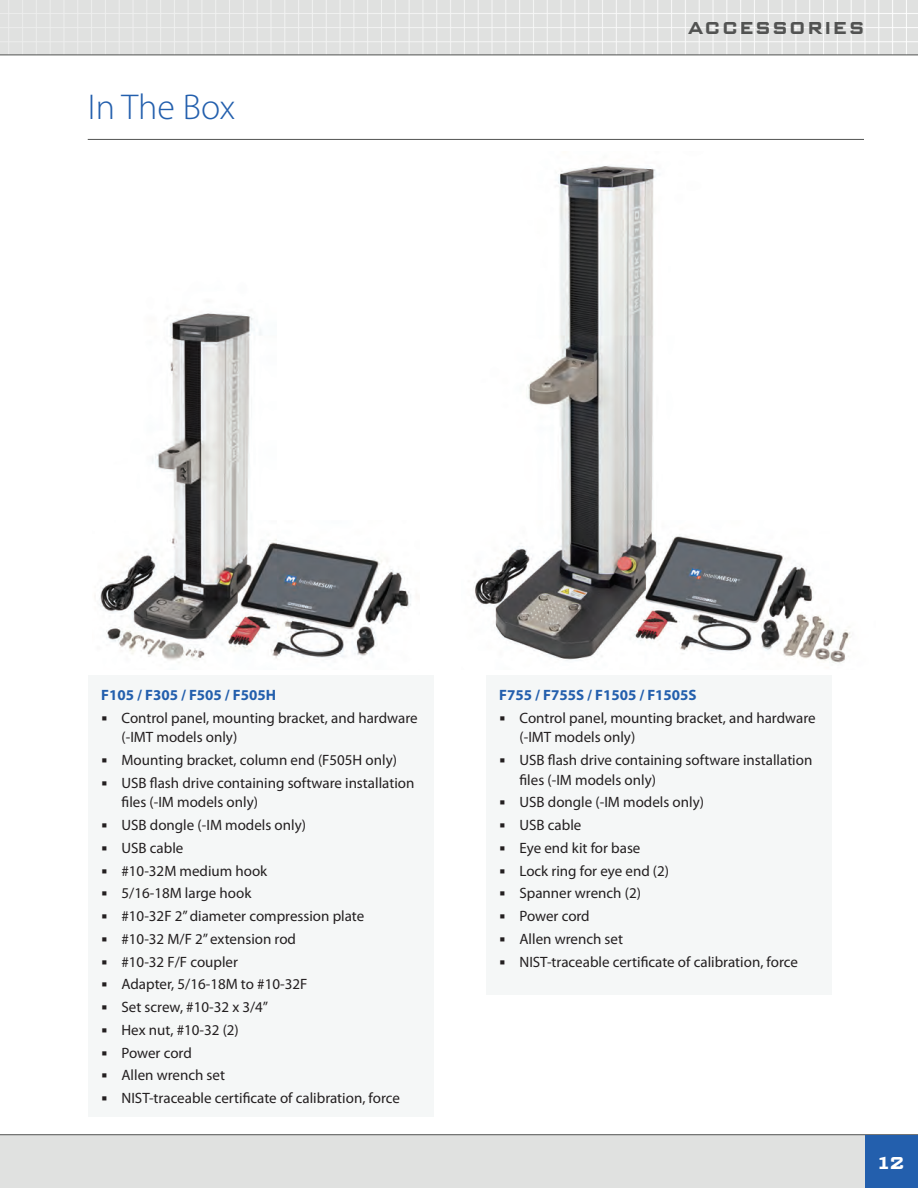
<style>
.page{position:relative;width:918px;height:1188px;background:#fff}
.page>*{position:absolute;margin:0;border:0;box-sizing:border-box;transform-origin:0 0}
.t1{font:300 36px "Myriad Pro";color:#235fad}
.t2{font:700 18px "Bank Sans Caps EFEL";letter-spacing:.13em;color:#525352}
.t3{font:700 18px "Bank Sans Caps EFEL";color:#fff}
.t4{font:15px/19.5px "Myriad Pro";color:#231f20}
.t5{font:700 15px "Myriad Pro";color:#235fad}
.s1{font-family:"Acumin Pro";font-size:18px}
</style>
<div class="page">
<div style="left:0;top:1134px;width:918px;height:54px;background:#e0e1e0"></div>
<div style="left:865px;top:1135px;width:53px;height:53px;background:#235fad"></div>
<img style="left:0;top:0;width:918px;height:55px">
<hr style="left:0;top:55px;width:918px;height:1px;background:#525352">
<hr style="left:88px;top:139px;width:776px;height:1px;background:#525352">
<div style="left:88px;top:675px;width:345px;height:441px;background:#f5f7f7"></div>
<div style="left:486px;top:675px;width:345px;height:319px;background:#f5f7f7"></div>
<img style="left:474px;top:165px;width:377px;height:498px">
<img style="left:99px;top:313px;width:312px;height:350px">
<h1 class="t1" style="left:88px;top:85px;width:149px">In The Box</h1>
<p class="t2" style="left:688px;top:17px;width:177px">ACCESSORIES</p>
<p class="t5" style="left:101px;top:685px;width:176px">F105 / F305 / F505 / F505H</p>
<p class="t4" style="left:122px;top:708px;width:298px;text-indent:-20px"><span class="s1">■</span> Control panel, mounting bracket, and hardware (-IMT models only)</p>
<p class="t4" style="left:101px;top:750px;width:297px"><span class="s1">■</span> Mounting bracket, column end (F505H only)</p>
<p class="t4" style="left:122px;top:773px;width:294px;text-indent:-20px"><span class="s1">■</span> USB flash drive containing software installation files (-IM models only)</p>
<p class="t4" style="left:101px;top:815px;width:206px"><span class="s1">■</span> USB dongle (-IM models only)</p>
<p class="t4" style="left:101px;top:838px;width:84px"><span class="s1">■</span> USB cable</p>
<p class="t4" style="left:101px;top:861px;width:168px"><span class="s1">■</span> #10-32M medium hook</p>
<p class="t4" style="left:101px;top:883px;width:152px"><span class="s1">■</span> 5/16-18M large hook</p>
<p class="t4" style="left:101px;top:906px;width:265px"><span class="s1">■</span> #10-32F 2” diameter compression plate</p>
<p class="t4" style="left:101px;top:929px;width:196px"><span class="s1">■</span> #10-32 M/F 2” extension rod</p>
<p class="t4" style="left:101px;top:952px;width:138px"><span class="s1">■</span> #10-32 F/F coupler</p>
<p class="t4" style="left:101px;top:974px;width:208px"><span class="s1">■</span> Adapter, 5/16-18M to #10-32F</p>
<p class="t4" style="left:101px;top:997px;width:169px"><span class="s1">■</span> Set screw, #10-32 x 3/4”</p>
<p class="t4" style="left:101px;top:1020px;width:139px"><span class="s1">■</span> Hex nut, #10-32 (2)</p>
<p class="t4" style="left:101px;top:1042px;width:92px"><span class="s1">■</span> Power cord</p>
<p class="t4" style="left:101px;top:1065px;width:125px"><span class="s1">■</span> Allen wrench set</p>
<p class="t4" style="left:101px;top:1088px;width:300px"><span class="s1">■</span> NIST-traceable certificate of calibration, force</p>
<p class="t5" style="left:499px;top:685px;width:199px">F755 / F755S / F1505 / F1505S</p>
<p class="t4" style="left:519px;top:708px;width:298px;text-indent:-20px"><span class="s1">■</span> Control panel, mounting bracket, and hardware (-IMT models only)</p>
<p class="t4" style="left:519px;top:750px;width:294px;text-indent:-20px"><span class="s1">■</span> USB flash drive containing software installation files (-IM models only)</p>
<p class="t4" style="left:499px;top:792px;width:206px"><span class="s1">■</span> USB dongle (-IM models only)</p>
<p class="t4" style="left:499px;top:815px;width:84px"><span class="s1">■</span> USB cable</p>
<p class="t4" style="left:499px;top:838px;width:143px"><span class="s1">■</span> Eye end kit for base</p>
<p class="t4" style="left:499px;top:861px;width:171px"><span class="s1">■</span> Lock ring for eye end (2)</p>
<p class="t4" style="left:499px;top:883px;width:143px"><span class="s1">■</span> Spanner wrench (2)</p>
<p class="t4" style="left:499px;top:906px;width:92px"><span class="s1">■</span> Power cord</p>
<p class="t4" style="left:499px;top:929px;width:125px"><span class="s1">■</span> Allen wrench set</p>
<p class="t4" style="left:499px;top:952px;width:300px"><span class="s1">■</span> NIST-traceable certificate of calibration, force</p>
<p class="t3" style="left:878px;top:1152px;width:28px">12</p>
</div>
